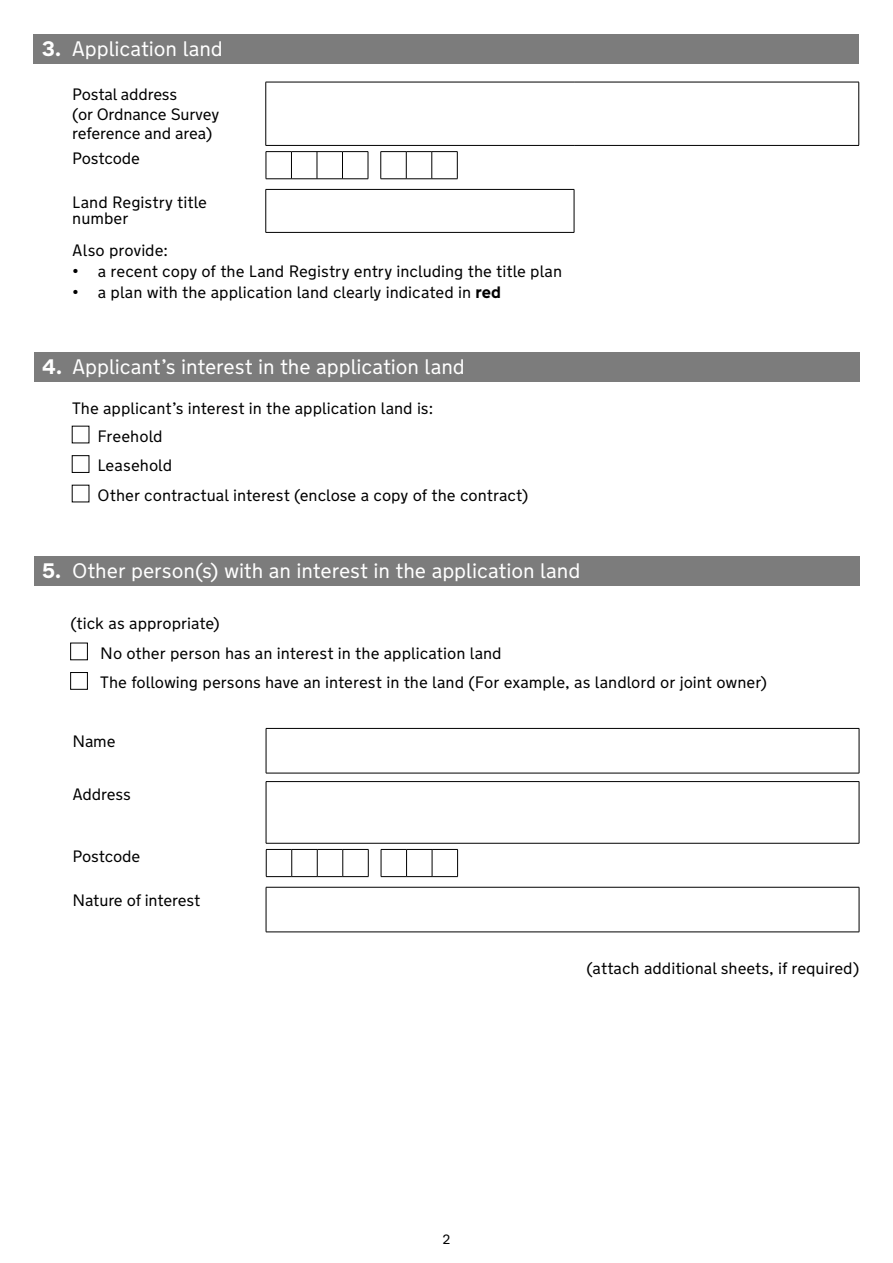
<style>
.page{position:relative;width:893px;height:1263px;background:#fff}
.page>*{position:absolute;margin:0;border:0;box-sizing:border-box;transform-origin:0 0}
.t1{font:300 21px "NTA";letter-spacing:-.005em;color:#fff}
.Myriad_Pro_11{font:300 16.5px/19.5px "NTA";color:#000}
.t2{font:300 13.5px "NTA";color:#000}
.s1{font-weight:700}
</style>
<div class="page">
<div style="left:33px;top:34px;width:826px;height:30px;background:#7c7c7c"></div>
<hr style="left:266px;top:189px;width:308px;height:1px;background:#000">
<hr style="left:265px;top:190px;width:1px;height:42px;background:#000">
<hr style="left:266px;top:82px;width:308px;height:1px;background:#000">
<hr style="left:265px;top:82px;width:1px;height:63px;background:#000">
<hr style="left:574px;top:82px;width:285px;height:1px;background:#000">
<hr style="left:858px;top:82px;width:1px;height:63px;background:#000">
<hr style="left:266px;top:145px;width:308px;height:1px;background:#000">
<hr style="left:574px;top:145px;width:285px;height:1px;background:#000">
<hr style="left:574px;top:190px;width:1px;height:42px;background:#000">
<hr style="left:266px;top:232px;width:308px;height:1px;background:#000">
<svg style="left:266px;top:151px;width:103px;height:29px"></svg>
<svg style="left:380px;top:151px;width:78px;height:29px"></svg>
<div style="left:34px;top:352px;width:825px;height:30px;background:#7c7c7c"></div>
<div style="left:72px;top:455px;width:17px;height:18px;border:1px solid #000"></div>
<hr style="left:266px;top:728px;width:593px;height:1px;background:#000">
<hr style="left:266px;top:729px;width:1px;height:44px;background:#000">
<hr style="left:859px;top:729px;width:1px;height:44px;background:#000">
<hr style="left:266px;top:773px;width:593px;height:1px;background:#000">
<hr style="left:859px;top:782px;width:1px;height:61px;background:#000">
<hr style="left:266px;top:887px;width:593px;height:1px;background:#000">
<hr style="left:266px;top:887px;width:1px;height:45px;background:#000">
<hr style="left:859px;top:887px;width:1px;height:45px;background:#000">
<hr style="left:266px;top:781px;width:593px;height:1px;background:#000">
<hr style="left:266px;top:782px;width:1px;height:61px;background:#000">
<hr style="left:266px;top:843px;width:593px;height:1px;background:#000">
<hr style="left:266px;top:932px;width:593px;height:1px;background:#000">
<svg style="left:266px;top:849px;width:103px;height:28px"></svg>
<svg style="left:381px;top:849px;width:77px;height:28px"></svg>
<div style="left:34px;top:556px;width:825px;height:30px;background:#7c7c7c"></div>
<div style="left:70px;top:643px;width:18px;height:17px;border:1px solid #000"></div>
<div style="left:70px;top:672px;width:18px;height:17px;border:1px solid #000"></div>
<p class="t1" style="left:42px;top:36px;width:182px"><span class="s1">3.</span> Application land</p>
<p class="Myriad_Pro_11" style="left:72px;top:85px;width:107px">Postal address</p>
<p class="Myriad_Pro_11" style="left:72px;top:104px;width:148px">(or Ordnance Survey reference and area)</p>
<p class="Myriad_Pro_11" style="left:72px;top:148px;width:69px">Postcode</p>
<p class="Myriad_Pro_11" style="left:72px;top:194px;width:136px;line-height:16.5px">Land Registry title number</p>
<p class="Myriad_Pro_11" style="left:72px;top:240px;width:97px">Also provide:</p>
<p class="Myriad_Pro_11" style="left:72px;top:261px;width:491px">• a recent copy of the Land Registry entry including the title plan</p>
<p class="Myriad_Pro_11" style="left:72px;top:282px;width:430px">• a plan with the application land clearly indicated in <span class="s1">red</span></p>
<p class="t1" style="left:42px;top:354px;width:424px"><span class="s1">4.</span> Applicant’s interest in the application land</p>
<p class="Myriad_Pro_11" style="left:72px;top:398px;width:363px">The applicant’s interest in the application land is:</p>
<p class="Myriad_Pro_11" style="left:98px;top:426px;width:67px">Freehold</p>
<p class="Myriad_Pro_11" style="left:98px;top:455px;width:76px">Leasehold</p>
<p class="Myriad_Pro_11" style="left:98px;top:485px;width:432px">Other contractual interest (enclose a copy of the contract)</p>
<p class="t1" style="left:42px;top:558px;width:540px"><span class="s1">5.</span> Other person(s) with an interest in the application land</p>
<p class="Myriad_Pro_11" style="left:70px;top:613px;width:151px">(tick as appropriate)</p>
<p class="Myriad_Pro_11" style="left:100px;top:643px;width:403px">No other person has an interest in the application land</p>
<p class="Myriad_Pro_11" style="left:100px;top:672px;width:668px">The following persons have an interest in the land (For example, as landlord or joint owner)</p>
<p class="Myriad_Pro_11" style="left:73px;top:731px;width:44px">Name</p>
<p class="Myriad_Pro_11" style="left:73px;top:784px;width:60px">Address</p>
<p class="Myriad_Pro_11" style="left:73px;top:846px;width:69px">Postcode</p>
<p class="Myriad_Pro_11" style="left:73px;top:890px;width:129px">Nature of interest</p>
<p class="t2" style="left:442px;top:1232px;width:10px">2</p>
<p class="Myriad_Pro_11" style="left:586px;top:958px;width:274px">(attach additional sheets, if required)</p>
</div>
